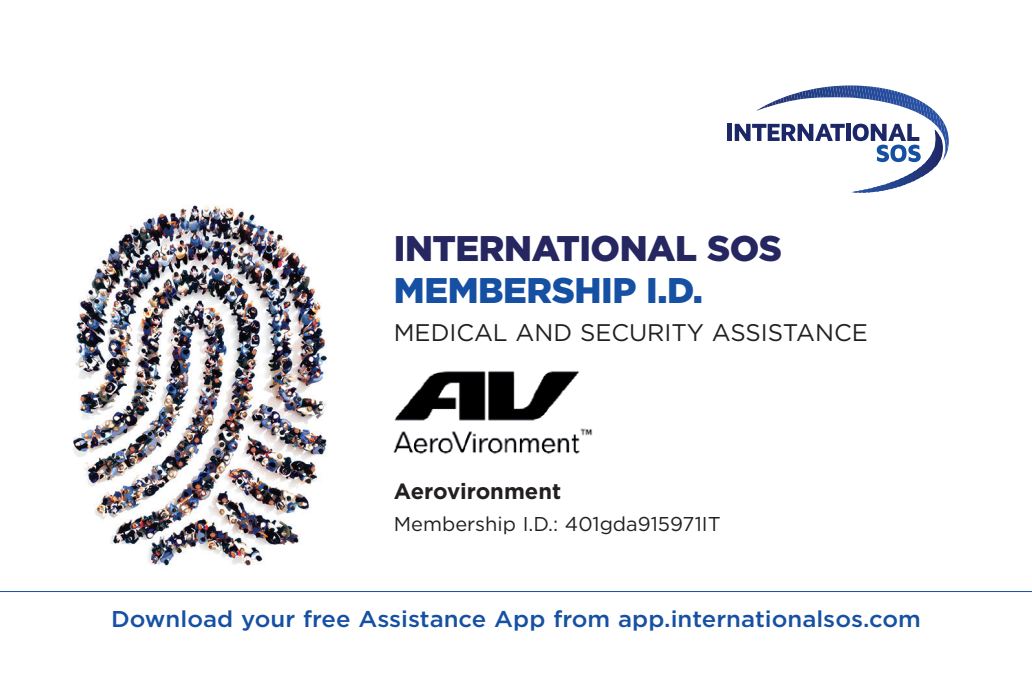
<style>
.page{position:relative;width:1032px;height:692px;background:#fff}
.page>*{position:absolute;margin:0;border:0;box-sizing:border-box;transform-origin:0 0}
.t1{font:900 35.6px "Gotham";letter-spacing:-.015em;color:#262660}
.t2{font:900 35.6px "Gotham";letter-spacing:-.015em;color:#1650a3}
.t3{font:24px "Gotham";color:#231f20}
.t4{font:500 22.8px "Gotham";color:#1650a3;scale:1.05 1}
.t5{font:700 22px "Gotham";color:#231f20}
.t6{font:20px "Gotham";color:#231f20}
</style>
<div class="page">
<hr style="left:0;top:591px;width:1032px;height:1px;background:#1650a3">
<div style="left:727px;top:124px;width:5px;height:17px;background:#1c2767"></div>
<hr style="left:851px;top:129px;width:2px;height:66px;background:#2851a3">
<hr style="left:853px;top:129px;width:1px;height:66px;background:#2851a3">
<hr style="left:854px;top:129px;width:1px;height:66px;background:#2851a3">
<hr style="left:855px;top:129px;width:2px;height:66px;background:#2851a3">
<hr style="left:857px;top:129px;width:1px;height:66px;background:#2750a2">
<hr style="left:858px;top:129px;width:1px;height:66px;background:#2750a2">
<hr style="left:859px;top:129px;width:1px;height:66px;background:#2750a2">
<hr style="left:860px;top:129px;width:2px;height:66px;background:#2850a2">
<hr style="left:862px;top:129px;width:1px;height:66px;background:#284fa1">
<hr style="left:863px;top:129px;width:1px;height:66px;background:#284fa1">
<hr style="left:864px;top:129px;width:2px;height:66px;background:#284fa0">
<hr style="left:866px;top:129px;width:1px;height:66px;background:#284ea0">
<hr style="left:867px;top:129px;width:1px;height:66px;background:#264e9f">
<hr style="left:868px;top:129px;width:1px;height:66px;background:#264e9f">
<hr style="left:869px;top:129px;width:2px;height:66px;background:#264e9e">
<hr style="left:871px;top:129px;width:1px;height:66px;background:#264d9e">
<hr style="left:872px;top:129px;width:1px;height:66px;background:#264d9d">
<hr style="left:873px;top:129px;width:2px;height:66px;background:#264d9d">
<hr style="left:875px;top:129px;width:1px;height:66px;background:#254c9c">
<hr style="left:876px;top:129px;width:1px;height:66px;background:#244b9b">
<hr style="left:877px;top:129px;width:1px;height:66px;background:#254b9b">
<hr style="left:878px;top:129px;width:2px;height:66px;background:#254a9a">
<hr style="left:880px;top:129px;width:1px;height:66px;background:#254a99">
<hr style="left:881px;top:129px;width:1px;height:66px;background:#234998">
<hr style="left:882px;top:129px;width:2px;height:66px;background:#234998">
<hr style="left:884px;top:129px;width:1px;height:66px;background:#234897">
<hr style="left:885px;top:129px;width:1px;height:66px;background:#234897">
<hr style="left:886px;top:129px;width:1px;height:66px;background:#224795">
<hr style="left:887px;top:129px;width:2px;height:66px;background:#224794">
<hr style="left:889px;top:129px;width:1px;height:66px;background:#294793">
<hr style="left:890px;top:129px;width:1px;height:66px;background:#294691">
<hr style="left:891px;top:129px;width:2px;height:66px;background:#264592">
<hr style="left:893px;top:129px;width:1px;height:66px;background:#274491">
<hr style="left:894px;top:129px;width:1px;height:66px;background:#274490">
<hr style="left:895px;top:129px;width:1px;height:66px;background:#27438f">
<hr style="left:896px;top:129px;width:2px;height:66px;background:#26438e">
<hr style="left:898px;top:129px;width:1px;height:66px;background:#27428d">
<hr style="left:899px;top:129px;width:1px;height:66px;background:#1f428b">
<hr style="left:900px;top:129px;width:2px;height:66px;background:#1e418b">
<hr style="left:902px;top:129px;width:1px;height:66px;background:#1f4189">
<hr style="left:903px;top:129px;width:1px;height:66px;background:#1e4088">
<hr style="left:904px;top:129px;width:2px;height:66px;background:#1f3f87">
<hr style="left:906px;top:129px;width:1px;height:66px;background:#203e86">
<hr style="left:907px;top:129px;width:1px;height:66px;background:#203e85">
<hr style="left:908px;top:129px;width:1px;height:66px;background:#203d84">
<hr style="left:909px;top:129px;width:2px;height:66px;background:#213c83">
<hr style="left:911px;top:129px;width:1px;height:66px;background:#203c82">
<hr style="left:912px;top:129px;width:1px;height:66px;background:#213b81">
<hr style="left:913px;top:129px;width:2px;height:66px;background:#223b80">
<hr style="left:915px;top:129px;width:1px;height:66px;background:#213a7f">
<hr style="left:916px;top:129px;width:1px;height:66px;background:#22397e">
<hr style="left:917px;top:129px;width:1px;height:66px;background:#22387c">
<hr style="left:918px;top:129px;width:2px;height:66px;background:#22387b">
<hr style="left:920px;top:129px;width:1px;height:66px;background:#23377a">
<hr style="left:921px;top:129px;width:1px;height:66px;background:#233679">
<hr style="left:922px;top:129px;width:2px;height:66px;background:#233578">
<hr style="left:924px;top:129px;width:1px;height:66px;background:#223477">
<hr style="left:925px;top:129px;width:1px;height:66px;background:#233376">
<hr style="left:926px;top:129px;width:1px;height:66px;background:#223275">
<hr style="left:927px;top:129px;width:2px;height:66px;background:#223174">
<hr style="left:929px;top:129px;width:1px;height:66px;background:#223073">
<hr style="left:930px;top:129px;width:1px;height:66px;background:#213072">
<hr style="left:931px;top:129px;width:2px;height:66px;background:#212f70">
<hr style="left:933px;top:129px;width:1px;height:66px;background:#202d6f">
<hr style="left:934px;top:129px;width:1px;height:66px;background:#212d6e">
<hr style="left:935px;top:129px;width:1px;height:66px;background:#212c6d">
<hr style="left:936px;top:129px;width:2px;height:66px;background:#202a6b">
<hr style="left:938px;top:129px;width:1px;height:66px;background:#202a6a">
<hr style="left:939px;top:129px;width:1px;height:66px;background:#1f2869">
<hr style="left:940px;top:129px;width:2px;height:66px;background:#1f2767">
<hr style="left:942px;top:129px;width:1px;height:66px;background:#1c2767">
<hr style="left:943px;top:129px;width:2px;height:66px;background:#1c2767">
<svg style="left:735px;top:85px;width:214px;height:77px"></svg>
<img style="left:73px;top:205px;width:254px;height:361px">
<img style="left:393px;top:371px;width:200px;height:83px">
<h1 class="t1" style="left:394px;top:223px;width:390px">INTERNATIONAL SOS</h1>
<h1 class="t2" style="left:394px;top:266px;width:311px">MEMBERSHIP I.D.</h1>
<p class="t3" style="left:394px;top:317px;width:475px">MEDICAL AND SECURITY ASSISTANCE</p>
<p class="t5" style="left:394px;top:477px;width:169px">Aerovironment</p>
<p class="t6" style="left:394px;top:511px;width:328px">Membership I.D.: 401gda915971IT</p>
<p class="t4" style="left:111px;top:604px;width:773px">Download your free Assistance App from app.internationalsos.com</p>
</div>
